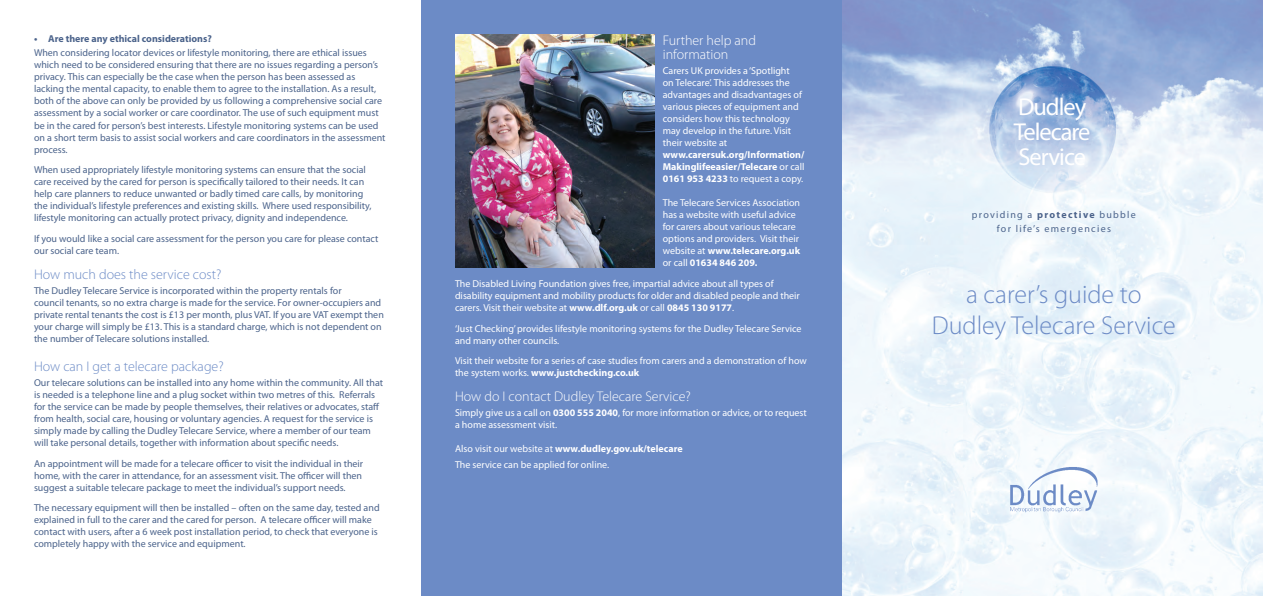
<style>
.page{position:relative;width:1263px;height:596px;background:#fff}
.page>*{position:absolute;margin:0;border:0;box-sizing:border-box;transform-origin:0 0}
.t1{font:300 26px "Myriad Pro";color:#6c8bc6}
.t2{font:24.5px "Myriad Pro";letter-spacing:-.04em;color:#fff}
.t3{font:300 14px/14.8px "Myriad Pro";color:#fff}
.t4{font:300 14px "Myriad Pro";color:#6c8bc6}
.t5{font:10px/12px "Myriad Pro";color:#4b638b}
.t6{font:10px/12px "Myriad Pro";color:#fff}
.t7{font:700 10px/12px "Myriad Pro";color:#fff;text-align:justify}
.t8{font:10px "Myriad Pro";letter-spacing:.13em;color:#4b638b}
.t9{font:700 10px "Myriad Pro";color:#4b638b}
.s1{font-weight:400}
.s2{font-weight:700}
</style>
<div class="page">
<div style="left:421px;top:0;width:421px;height:595px;background:#6c8bc6"></div>
<img style="left:842px;top:0;width:421px;height:595px">
<img style="left:1010px;top:465px;width:88px;height:48px">
<img style="left:455px;top:34px;width:199px;height:233px">
<p class="t9" style="left:34px;top:32px;width:179px">• Are there any ethical considerations?</p>
<p class="t5" style="left:34px;top:47px;width:353px">When considering locator devices or lifestyle monitoring, there are ethical issues which need to be considered ensuring that there are no issues regarding a person’s privacy. This can especially be the case when the person has been assessed as lacking the mental capacity, to enable them to agree to the installation. As a result, both of the above can only be provided by us following a comprehensive social care assessment by a social worker or care coordinator. The use of such equipment must be in the cared for person’s best interests. Lifestyle monitoring systems can be used on a short term basis to assist social workers and care coordinators in the assessment process.</p>
<p class="t5" style="left:34px;top:163px;width:339px">When used appropriately lifestyle monitoring systems can ensure that the social care received by the cared for person is specifically tailored to their needs. It can help care planners to reduce unwanted or badly timed care calls, by monitoring the individual’s lifestyle preferences and existing skills. Where used responsibility, lifestyle monitoring can actually protect privacy, dignity and independence.</p>
<p class="t5" style="left:34px;top:232px;width:346px">If you would like a social care assessment for the person you care for please contact our social care team.</p>
<p class="t4" style="left:34px;top:266px;width:189px">How much does the service cost?</p>
<p class="t5" style="left:34px;top:284px;width:309px">The Dudley Telecare Service is incorporated within the property rentals for</p>
<p class="t5" style="left:34px;top:296px;width:351px">council tenants, so no extra charge is made for the service. For owner-occupiers and private rental tenants the cost is £13 per month, plus VAT. If you are VAT exempt then your charge will simply be £13. This is a standard charge, which is not dependent on the number of Telecare solutions installed.</p>
<p class="t4" style="left:34px;top:359px;width:191px">How can I get a telecare package?</p>
<p class="t5" style="left:34px;top:376px;width:351px">Our telecare solutions can be installed into any home within the community. All that is needed is a telephone line and a plug socket within two metres of this. Referrals for the service can be made by people themselves, their relatives or advocates, staff from health, social care, housing or voluntary agencies. A request for the service is simply made by calling the Dudley Telecare Service, where a member of our team will take personal details, together with information about specific needs.</p>
<p class="t5" style="left:34px;top:457px;width:331px;text-align:justify">An appointment will be made for a telecare officer to visit the individual in their home, with the carer in attendance, for an assessment visit. The officer will then suggest a suitable telecare package to meet the individual’s support needs.</p>
<p class="t5" style="left:34px;top:501px;width:347px">The necessary equipment will then be installed – often on the same day, tested and explained in full to the carer and the cared for person. A telecare officer will make contact with users, after a 6 week post installation period, to check that everyone is completely happy with the service and equipment.</p>
<p class="t3" style="left:663px;top:33px;width:95px">Further help and information</p>
<p class="t6" style="left:663px;top:65px;width:141px">Carers UK provides a ‘Spotlight on Telecare’. This addresses the advantages and disadvantages of various pieces of equipment and considers how this technology may develop in the future. Visit their website at</p>
<p class="t7" style="left:663px;top:148px;width:143px">www.carersuk.org/Information/ Makinglifeeasier/Telecare <span class="s1">or call </span>0161 953 4233 <span class="s1">to request a copy.</span></p>
<p class="t6" style="left:663px;top:197px;width:139px">The Telecare Services Association has a website with useful advice for carers about various telecare options and providers. Visit their website at <span class="s2">www.telecare.org.uk </span>or call <span class="s2">01634 846 209.</span></p>
<p class="t6" style="left:455px;top:277px;width:346px">The Disabled Living Foundation gives free, impartial advice about all types of disability equipment and mobility products for older and disabled people and their carers. Visit their website at <span class="s2">www.dlf.org.uk</span> or call <span class="s2">0845 130 9177</span>.</p>
<p class="t6" style="left:455px;top:322px;width:348px">‘Just Checking’ provides lifestyle monitoring systems for the Dudley Telecare Service and many other councils.</p>
<p class="t6" style="left:455px;top:354px;width:353px">Visit their website for a series of case studies from carers and a demonstration of how the system works. <span class="s2">www.justchecking.co.uk</span></p>
<p class="t3" style="left:455px;top:389px;width:237px">How do I contact Dudley Telecare Service?</p>
<p class="t6" style="left:455px;top:406px;width:353px">Simply give us a call on <span class="s2">0300 555 2040</span>, for more information or advice, or to request a home assessment visit.</p>
<p class="t7" style="left:455px;top:442px;width:229px"><span class="s1">Also visit our website at</span> www.dudley.gov.uk/telecare</p>
<p class="t6" style="left:455px;top:458px;width:156px">The service can be applied for online.</p>
<p class="t2" style="left:1018px;top:92px;width:70px">Dudley</p>
<p class="t2" style="left:1014px;top:117px;width:78px">Telecare</p>
<p class="t2" style="left:1018px;top:142px;width:69px">Service</p>
<p class="t8" style="left:972px;top:208px;width:165px">providing a <span class="s2">protective</span> bubble</p>
<p class="t8" style="left:997px;top:222px;width:116px">for life’s emergencies</p>
<p class="t1" style="left:966px;top:279px;width:177px">a carer’s guide to</p>
<p class="t1" style="left:932px;top:311px;width:245px">Dudley Telecare Service</p>
</div>
